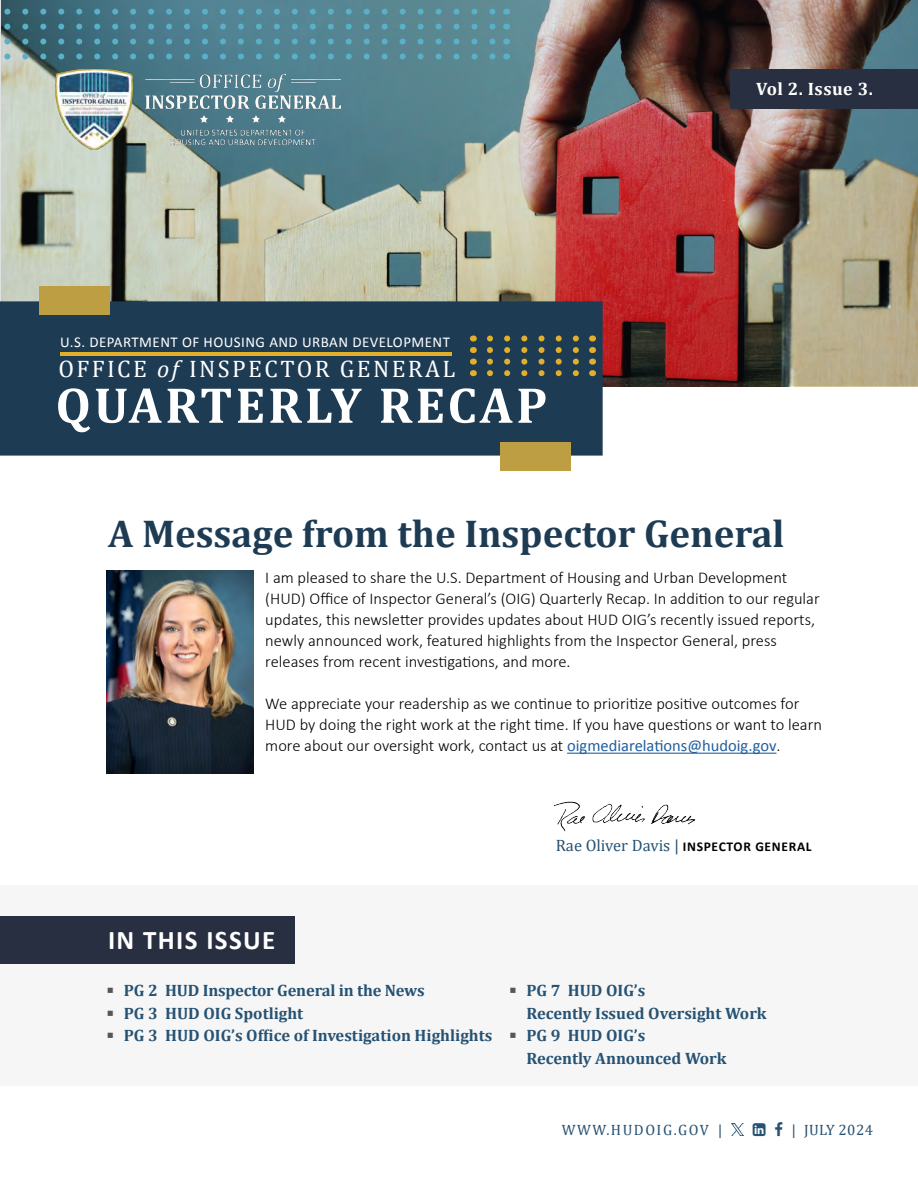
<style>
.page{position:relative;width:918px;height:1188px;background:#fff}
.page>*{position:absolute;margin:0;border:0;box-sizing:border-box;transform-origin:0 0}
.t1{font:700 51px "Cambria";letter-spacing:.06em;color:#fff}
.t2{font:700 39px "Cambria";color:#1e3b54}
.t3{font:700 27px "Calibri";letter-spacing:.05em;color:#fff}
.t4{font:24px "Cambria";letter-spacing:.1em;color:#fff}
.t5{font:700 18px "Cambria";letter-spacing:.025em;color:#fff}
.t6{font:300 16.5px/21px "Calibri";color:#000}
.t7{font:700 16.5px/22.5px "Cambria";color:#265273}
.t8{font:15px "Calibri";letter-spacing:.03em;color:#fff}
.t9{font:15px "Cambria";letter-spacing:.1em;color:#265273}
.t10{font:15px "Cambria";letter-spacing:.025em;color:#265273}
.t11{font:700 13.5px "Calibri";letter-spacing:.05em;color:#000}
.t12{font:12px "Cambria";letter-spacing:.025em;color:#265273}
.s1{font-style:italic}
.s2{font-weight:400;color:#215e9e}
.s3{font-family:"Cambria";font-weight:400;font-size:16.5px;color:#265273}
.s4{font-weight:400;color:#565656}
</style>
<div class="page">
<hr style="left:567px;top:753px;width:210px;height:1px;background:#215e9e">
<img style="left:0;top:0;width:918px;height:386px">
<img style="left:56px;top:69px;width:285px;height:81px">
<svg style="left:7px;top:53px;width:490px;height:6px;background:#548a99"></svg>
<svg style="left:7px;top:39px;width:490px;height:6px;background:#508898"></svg>
<svg style="left:7px;top:24px;width:490px;height:6px;background:#518999"></svg>
<svg style="left:7px;top:9px;width:490px;height:6px;background:#528a9a"></svg>
<div style="left:0;top:301px;width:603px;height:155px;background:#1e3b54"></div>
<hr style="left:60px;top:352px;width:391px;height:4px;background:#e2af2b">
<div style="left:39px;top:286px;width:71px;height:29px;background:#bd9e43"></div>
<div style="left:501px;top:442px;width:70px;height:29px;background:#bd9e43"></div>
<svg style="left:490px;top:359px;width:94px;height:17px;background:#42504c"></svg>
<svg style="left:473px;top:359px;width:1px;height:17px"></svg>
<svg style="left:592px;top:359px;width:1px;height:17px"></svg>
<svg style="left:490px;top:336px;width:94px;height:17px;background:#42504c"></svg>
<svg style="left:473px;top:336px;width:1px;height:17px"></svg>
<svg style="left:592px;top:336px;width:1px;height:17px"></svg>
<div style="left:731px;top:69px;width:187px;height:39px;background:#272f41"></div>
<img style="left:107px;top:571px;width:146px;height:202px">
<img style="left:554px;top:801px;width:142px;height:30px">
<div style="left:0;top:885px;width:918px;height:201px;background:#f6f6f6"></div>
<div style="left:0;top:916px;width:295px;height:48px;background:#272f41"></div>
<svg style="left:731px;top:1123px;width:13px;height:13px"></svg>
<h1 class="t8" style="left:60px;top:331px;width:392px">U.S. DEPARTMENT OF HOUSING AND URBAN DEVELOPMENT</h1>
<h1 class="t4" style="left:58px;top:355px;width:399px">OFFICE <span class="s1">of</span> INSPECTOR GENERAL</h1>
<h1 class="t1" style="left:56px;top:369px;width:493px">QUARTERLY RECAP</h1>
<p class="t5" style="left:756px;top:77px;width:118px">Vol 2. Issue 3.</p>
<h2 class="t2" style="left:108px;top:506px;width:678px">A Message from the Inspector General</h2>
<p class="t6" style="left:265px;top:567px;width:556px">I am pleased to share the U.S. Department of Housing and Urban Development (HUD) Office of Inspector General’s (OIG) Quarterly Recap. In addition to our regular updates, this newsletter provides updates about HUD OIG’s recently issued reports, newly announced work, featured highlights from the Inspector General, press releases from recent investigations, and more.</p>
<p class="t6" style="left:265px;top:693px;width:558px">We appreciate your readership as we continue to prioritize positive outcomes for<br>HUD by doing the right work at the right time. If you have questions or want to learn more about our oversight work, contact us at <span class="s2">oigmediarelations@hudoig.gov</span>.</p>
<p class="t11" style="left:556px;top:837px;width:257px"><span class="s3">Rae Oliver Davis |</span> INSPECTOR GENERAL</p>
<h2 class="t3" style="left:108px;top:921px;width:169px">IN THIS ISSUE</h2>
<p class="t7" style="left:104px;top:979px;width:323px"><span class="s4">◾</span> PG 2 HUD Inspector General in the News</p>
<p class="t7" style="left:104px;top:1001px;width:201px"><span class="s4">◾</span> PG 3 HUD OIG Spotlight</p>
<p class="t7" style="left:104px;top:1024px;width:390px"><span class="s4">◾</span> PG 3 HUD OIG’s Office of Investigation Highlights</p>
<p class="t7" style="left:526px;top:979px;width:242px;text-indent:-20px"><span class="s4">◾</span> PG 7 HUD OIG’s<br>Recently Issued Oversight Work</p>
<p class="t7" style="left:526px;top:1024px;width:202px;text-indent:-20px"><span class="s4">◾</span> PG 9 HUD OIG’s<br>Recently Announced Work</p>
<p class="t9" style="left:562px;top:1121px;width:162px">WWW.HUDOIG.GOV |</p>
<p class="t10" style="left:792px;top:1121px;width:83px">| JULY 2024</p>
<p class="t12" style="left:697px;top:1129px;width:156px">QUARTERLY RECAP | PAGE 1</p>
</div>
